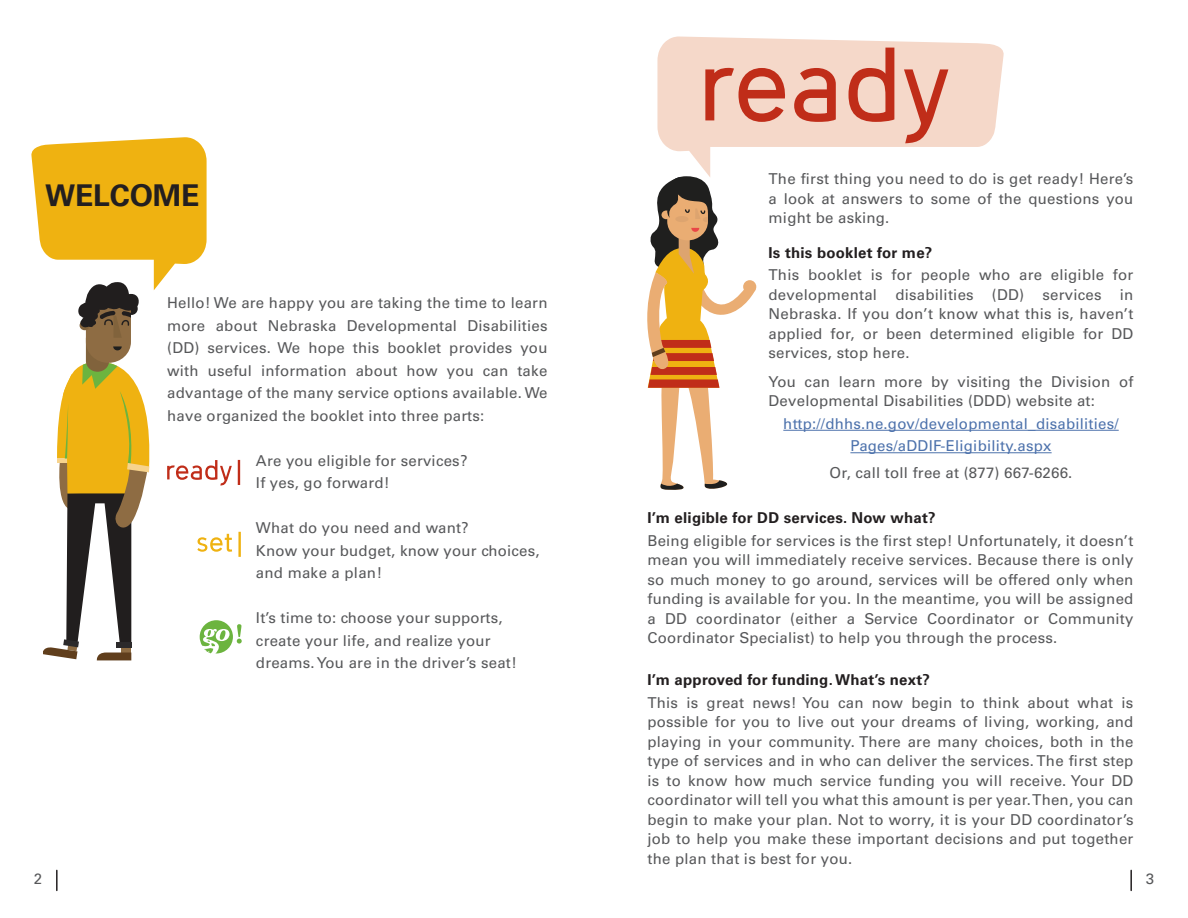
<style>
.page{position:relative;width:1188px;height:918px;background:#fff}
.page>*{position:absolute;margin:0;border:0;box-sizing:border-box;transform-origin:0 0}
.t1{font:700 30px "Univers LT Std";letter-spacing:-.005em;color:#231f20}
.t2{font:15px/19.5px "Univers LT Std";letter-spacing:.015em;color:#57585a;text-align:justify}
.t3{font:700 15px "Univers LT Std";letter-spacing:.015em;color:#231f20}
.t4{font:15px/22.5px "Univers LT Std";letter-spacing:.015em;color:#4d72ac;text-align:center}
</style>
<div class="page">
<svg style="left:657px;top:36px;width:347px;height:140px;fill:#f5d8c9"></svg>
<hr style="left:783px;top:430px;width:336px;height:1px;background:#4d72ac">
<hr style="left:850px;top:452px;width:202px;height:1px;background:#4d72ac">
<svg style="left:705px;top:68px;width:81px;height:54px;background:#dd8c7b"></svg>
<svg style="left:794px;top:68px;width:42px;height:54px;background:#d87b69"></svg>
<svg style="left:849px;top:48px;width:45px;height:74px;background:#dd8c7b"></svg>
<svg style="left:904px;top:69px;width:44px;height:74px;background:#e29d8c"></svg>
<svg style="left:647px;top:176px;width:109px;height:314px"></svg>
<hr style="left:1130px;top:870px;width:2px;height:20px;background:#231f20">
<hr style="left:56px;top:870px;width:2px;height:20px;background:#231f20">
<svg style="left:31px;top:137px;width:211px;height:523px"></svg>
<p class="t1" style="left:45px;top:178px;width:156px">WELCOME</p>
<p class="t2" style="left:167px;top:292px;width:382px;line-height:22.5px">Hello! We are happy you are taking the time to learn more about Nebraska Developmental Disabilities (DD) services. We hope this booklet provides you with useful information about how you can take advantage of the many service options available. We have organized the booklet into three parts:</p>
<p class="t2" style="left:256px;top:451px;width:213px">Are you eligible for services?</p>
<p class="t2" style="left:256px;top:473px;width:135px">If yes, go forward!</p>
<p class="t2" style="left:256px;top:518px;width:214px">What do you need and want?</p>
<p class="t2" style="left:256px;top:539px;width:285px;line-height:22.5px">Know your budget, know your choices, and make a plan!</p>
<p class="t2" style="left:256px;top:607px;width:263px;line-height:22.5px;text-align:left">It’s time to: choose your supports, create your life, and realize your dreams. You are in the driver’s seat!</p>
<p class="t2" style="left:769px;top:169px;width:366px">The first thing you need to do is get ready! Here’s a look at answers to some of the questions you might be asking.</p>
<p class="t3" style="left:769px;top:244px;width:165px">Is this booklet for me?</p>
<p class="t2" style="left:769px;top:265px;width:366px">This booklet is for people who are eligible for developmental disabilities (DD) services in Nebraska. If you don’t know what this is, haven’t applied for, or been determined eligible for DD services, stop here.</p>
<p class="t2" style="left:769px;top:372px;width:366px">You can learn more by visiting the Division of<br>Developmental Disabilities (DDD) website at:</p>
<p class="t4" style="left:783px;top:412px;width:337px">http://dhhs.ne.gov/developmental_disabilities/<br>Pages/aDDIF-Eligibility.aspx</p>
<p class="t2" style="left:830px;top:463px;width:244px">Or, call toll free at (877) 667-6266.</p>
<p class="t3" style="left:647px;top:509px;width:290px">I’m eligible for DD services. Now what?</p>
<p class="t2" style="left:647px;top:531px;width:488px">Being eligible for services is the first step! Unfortunately, it doesn’t mean you will immediately receive services. Because there is only so much money to go around, services will be offered only when funding is available for you. In the meantime, you will be assigned a DD coordinator (either a Service Coordinator or Community Coordinator Specialist) to help you through the process.</p>
<p class="t3" style="left:647px;top:671px;width:284px">I’m approved for funding. What’s next?</p>
<p class="t2" style="left:647px;top:693px;width:488px">This is great news! You can now begin to think about what is possible for you to live out your dreams of living, working, and playing in your community. There are many choices, both in the type of services and in who can deliver the services. The first step is to know how much service funding you will receive. Your DD coordinator will tell you what this amount is per year. Then, you can begin to make your plan. Not to worry, it is your DD coordinator’s job to help you make these important decisions and put together the plan that is best for you.</p>
<p class="t2" style="left:34px;top:869px;width:10px">2</p>
<p class="t2" style="left:1146px;top:869px;width:10px">3</p>
</div>
